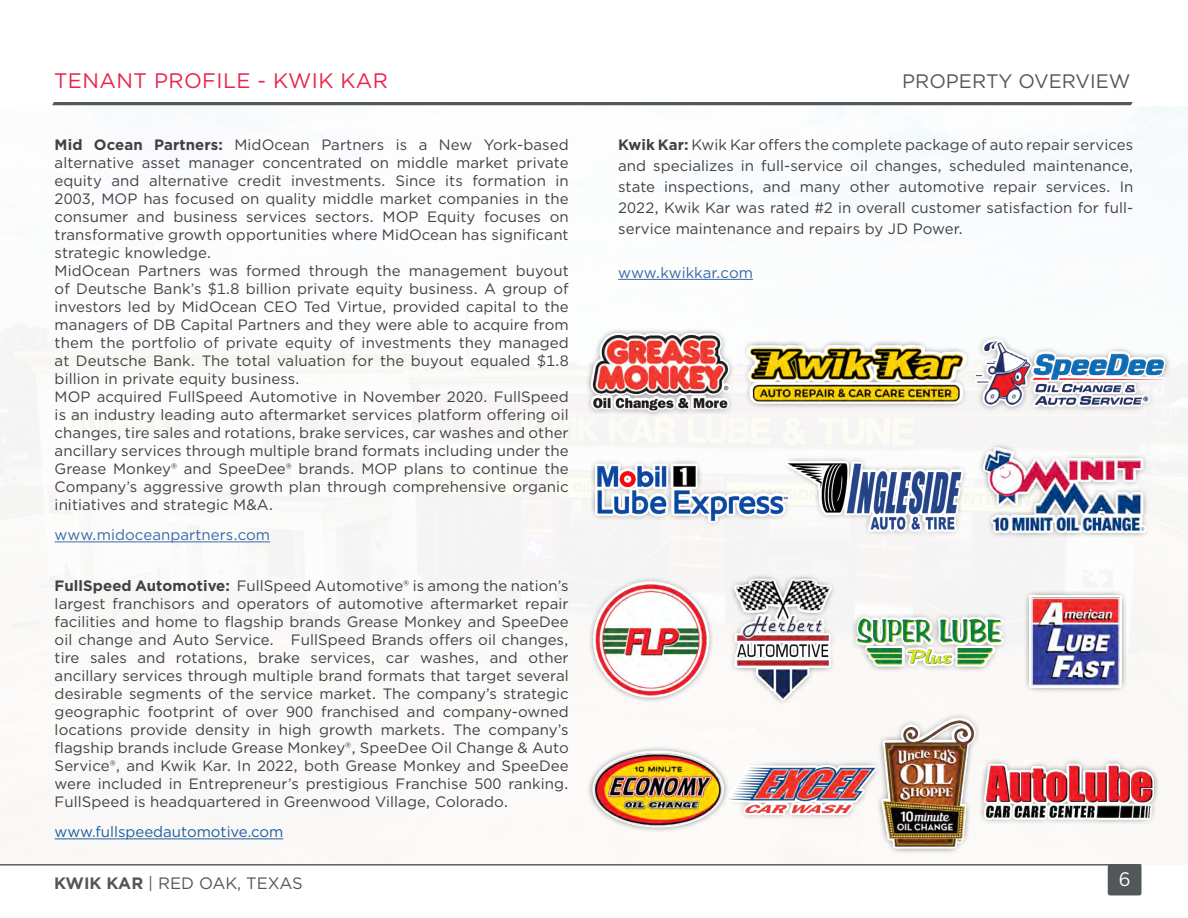
<style>
.page{position:relative;width:1188px;height:918px;background:#fff}
.page>*{position:absolute;margin:0;border:0;box-sizing:border-box;transform-origin:0 0}
.t1{font:21px "Gotham";letter-spacing:.02em;color:#ea234e}
.t2{font:19.5px "Gotham";color:#52575a}
.t3{font:19.5px "Gotham";color:#fff}
.t4{font:16.5px "Gotham";color:#52575a}
.t5{font:15px/18px "Gotham";letter-spacing:.005em;color:#414042;text-align:justify}
.t6{font:15px "Gotham";letter-spacing:.005em;color:#3a68a5}
.t7{font:15px "Gotham";color:#215e9e}
.s1{font-weight:700}
</style>
<div class="page">
<hr style="left:52px;top:102px;width:1081px;height:3px;background:#52575a">
<div style="left:1108px;top:864px;width:34px;height:31px;background:#52575a;border-radius:2px"></div>
<hr style="left:618px;top:279px;width:135px;height:1px;background:#3a68a5">
<hr style="left:55px;top:542px;width:215px;height:1px;background:#3a68a5">
<hr style="left:55px;top:839px;width:228px;height:1px;background:#215e9e">
<div style="left:742px;top:339px;width:229px;height:70px;background:#f8f8f8"></div>
<img style="left:749px;top:342px;width:216px;height:59px">
<img style="left:798px;top:401px;width:171px;height:191px">
<img style="left:586px;top:387px;width:212px;height:182px">
<img style="left:978px;top:702px;width:180px;height:178px">
<div style="left:977px;top:443px;width:175px;height:96px;background:#f6f6f4"></div>
<img style="left:985px;top:413px;width:161px;height:160px">
<img style="left:878px;top:718px;width:115px;height:141px">
<div style="left:586px;top:745px;width:143px;height:89px;background:#000;opacity:.75"></div>
<img style="left:591px;top:745px;width:133px;height:89px">
<div style="left:850px;top:611px;width:158px;height:62px;background:#000;opacity:.75"></div>
<img style="left:856px;top:568px;width:147px;height:148px">
<img style="left:576px;top:566px;width:148px;height:136px">
<div style="left:724px;top:760px;width:157px;height:61px;background:#000;opacity:.75"></div>
<svg style="left:726px;top:765px;width:151px;height:50px"></svg>
<img style="left:728px;top:745px;width:147px;height:118px">
<img style="left:1021px;top:588px;width:109px;height:108px">
<img style="left:713px;top:569px;width:140px;height:135px">
<div style="left:585px;top:328px;width:150px;height:90px;background:#000;opacity:.75"></div>
<img style="left:590px;top:333px;width:140px;height:82px">
<div style="left:969px;top:334px;width:202px;height:79px;background:#000;opacity:.75"></div>
<img style="left:972px;top:338px;width:196px;height:69px">
<hr style="left:0;top:864px;width:1140px;height:1px;background:#52575a">
<h1 class="t1" style="left:54px;top:67px;width:335px">TENANT PROFILE - KWIK KAR</h1>
<p class="t5" style="left:55px;top:136px;width:516px;text-align:left"><span class="s1">Mid Ocean Partners:</span> MidOcean Partners is a New York-based alternative asset manager concentrated on middle market private equity and alternative credit investments. Since its formation in 2003, MOP has focused on quality middle market companies in the consumer and business services sectors. MOP Equity focuses on transformative growth opportunities where MidOcean has significant strategic knowledge.<br>MidOcean Partners was formed through the management buyout of Deutsche Bank’s $1.8 billion private equity business. A group of investors led by MidOcean CEO Ted Virtue, provided capital to the managers of DB Capital Partners and they were able to acquire from them the portfolio of private equity of investments they managed at Deutsche Bank. The total valuation for the buyout equaled $1.8 billion in private equity business.<br>MOP acquired FullSpeed Automotive in November 2020. FullSpeed is an industry leading auto aftermarket services platform offering oil changes, tire sales and rotations, brake services, car washes and other ancillary services through multiple brand formats including under the Grease Monkey® and SpeeDee® brands. MOP plans to continue the Company’s aggressive growth plan through comprehensive organic initiatives and strategic M&amp;A.</p>
<p class="t6" style="left:55px;top:525px;width:217px">www.midoceanpartners.com</p>
<p class="t5" style="left:55px;top:577px;width:516px"><span class="s1">FullSpeed Automotive:</span> FullSpeed Automotive® is among the nation’s largest franchisors and operators of automotive aftermarket repair facilities and home to flagship brands Grease Monkey and SpeeDee oil change and Auto Service. FullSpeed Brands offers oil changes, tire sales and rotations, brake services, car washes, and other ancillary services through multiple brand formats that target several desirable segments of the service market. The company’s strategic geographic footprint of over 900 franchised and company-owned locations provide density in high growth markets. The company’s flagship brands include Grease Monkey®, SpeeDee Oil Change &amp; Auto Service®, and Kwik Kar. In 2022, both Grease Monkey and SpeeDee were included in Entrepreneur’s prestigious Franchise 500 ranking.<br>FullSpeed is headquartered in Greenwood Village, Colorado.</p>
<p class="t7" style="left:55px;top:822px;width:230px">www.fullspeedautomotive.com</p>
<h2 class="t2" style="left:902px;top:69px;width:230px">PROPERTY OVERVIEW</h2>
<p class="t5" style="left:618px;top:134px;width:517px;line-height:21px"><span class="s1">Kwik Kar:</span> Kwik Kar offers the complete package of auto repair services and specializes in full-service oil changes, scheduled maintenance, state inspections, and many other automotive repair services. In 2022, Kwik Kar was rated #2 in overall customer satisfaction for full&shy;service maintenance and repairs by JD Power.</p>
<p class="t6" style="left:618px;top:263px;width:136px">www.kwikkar.com</p>
<p class="t4" style="left:54px;top:873px;width:250px"><span class="s1">KWIK KAR</span> | RED OAK, TEXAS</p>
<h2 class="t3" style="left:1119px;top:866px;width:13px">6</h2>
</div>
